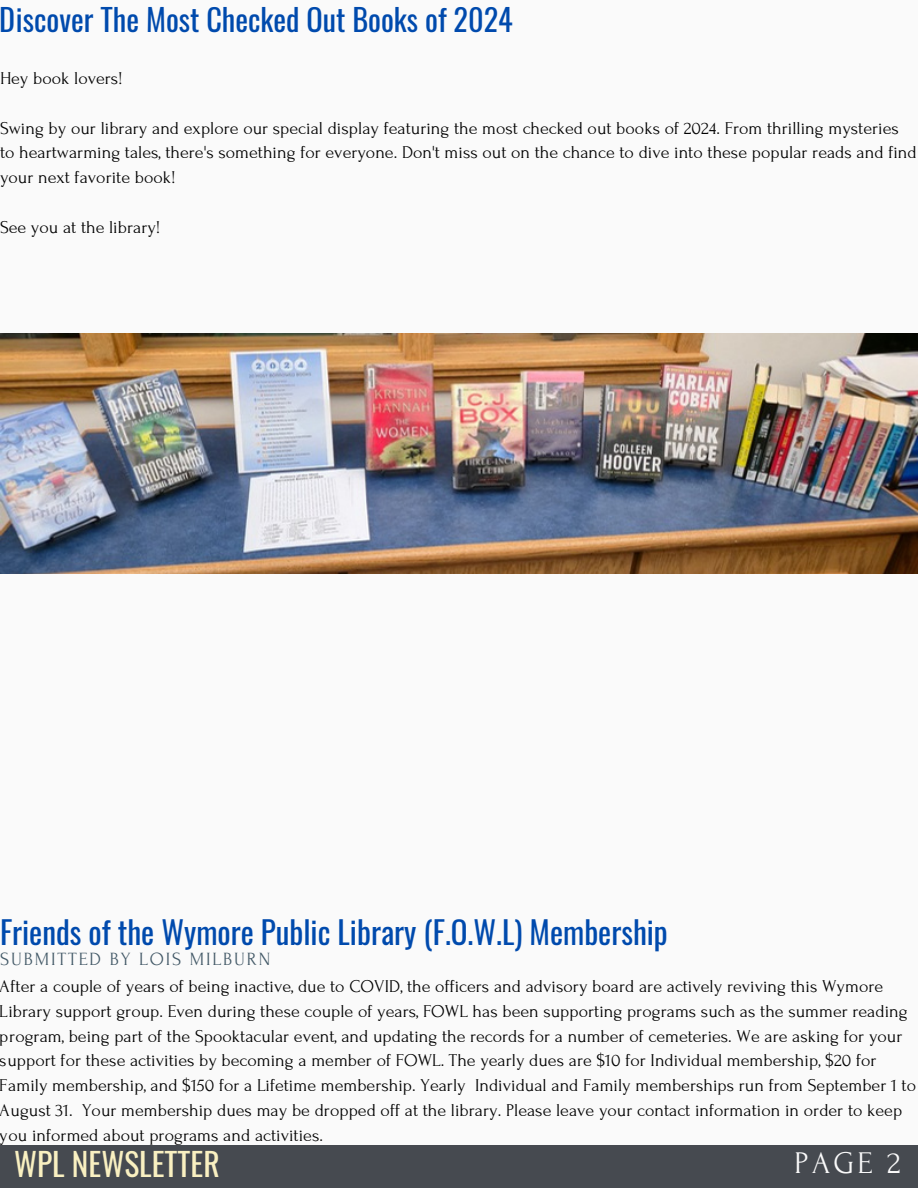
<style>
.page{position:relative;width:918px;height:1188px;background:#fafafa}
.page>*{position:absolute;margin:0;border:0;box-sizing:border-box;transform-origin:0 0}
.t1{font:31.5px "Oswald";color:#f9f0c1}
.t2{font:31.5px "Forum";color:#fafafa}
.t3{font:31.2px "Oswald";color:#004aad}
.t4{font:30.3px "Oswald";color:#004aad}
.t5{font:18.6px "Forum";letter-spacing:.1em;color:#435967}
.t6{font:18px/24.8px "Forum";color:#000}
</style>
<div class="page">
<div style="left:0;top:1145px;width:918px;height:43px;background:#464a50"></div>
<img style="left:0;top:334px;width:918px;height:239px">
<p class="t4" style="left:0;top:-4px;width:514px">Discover The Most Checked Out Books of 2024</p>
<h3 class="t6" style="left:0;top:66px;width:124px">Hey book lovers!</h3>
<p class="t6" style="left:0;top:116px;width:918px">Swing by our library and explore our special display featuring the most checked out books of 2024. From thrilling mysteries to heartwarming tales, there's something for everyone. Don't miss out on the chance to dive into these popular reads and find your next favorite book!</p>
<p class="t6" style="left:0;top:215px;width:162px">See you at the library!</p>
<p class="t3" style="left:0;top:907px;width:669px">Friends of the Wymore Public Library (F.O.W.L) Membership</p>
<h2 class="t5" style="left:0;top:949px;width:272px">SUBMITTED BY LOIS MILBURN</h2>
<h2 class="t6" style="left:0;top:974px;width:918px">After a couple of years of being inactive, due to COVID, the officers and advisory board are actively reviving this Wymore Library support group. Even during these couple of years, FOWL has been supporting programs such as the summer reading program, being part of the Spooktacular event, and updating the records for a number of cemeteries. We are asking for your support for these activities by becoming a member of FOWL. The yearly dues are $10 for Individual membership, $20 for Family membership, and $150 for a Lifetime membership. Yearly Individual and Family memberships run from September 1 to August 31. Your membership dues may be dropped off at the library. Please leave your contact information in order to keep you informed about programs and activities.</h2>
<p class="t1" style="left:14px;top:1139px;width:207px">WPL NEWSLETTER</p>
<p class="t2" style="left:795px;top:1146px;width:108px">PAGE 2</p>
</div>
